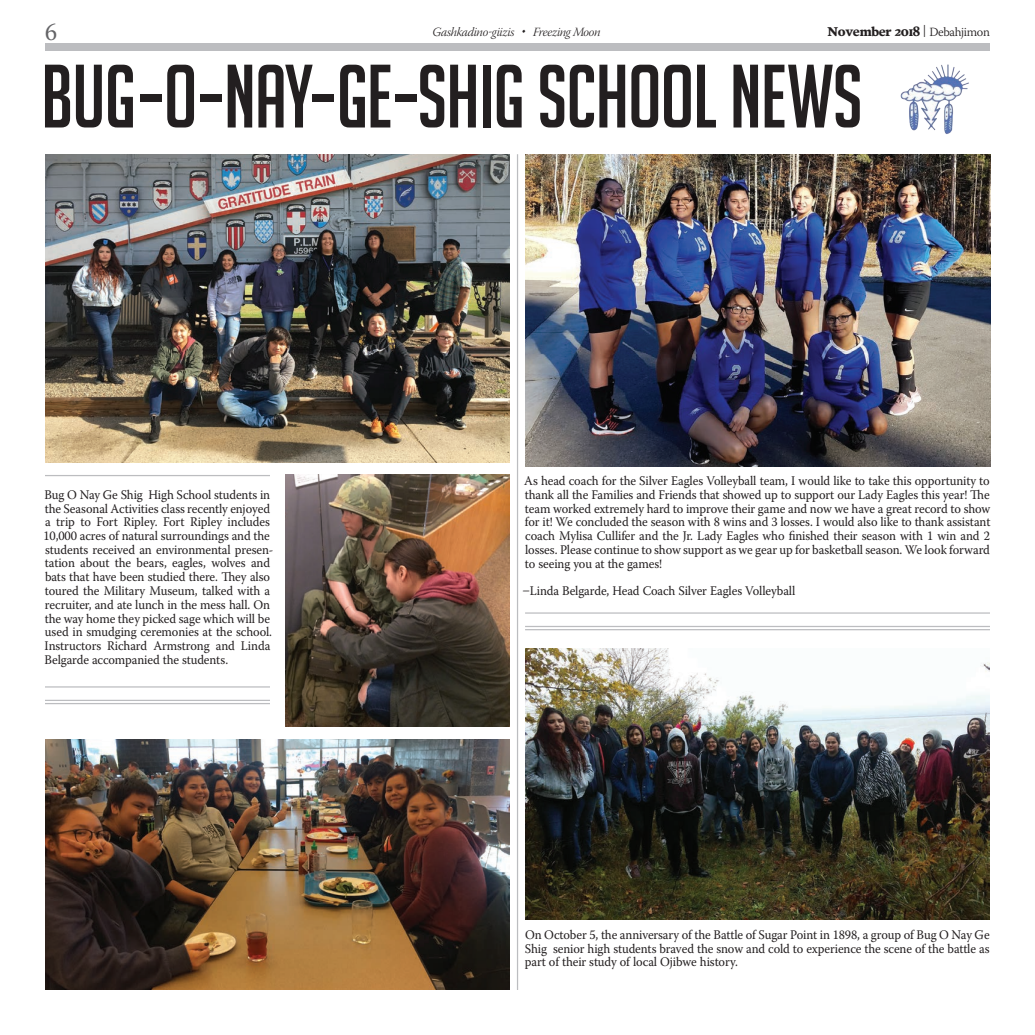
<style>
.page{position:relative;width:1035px;height:1035px;background:#fff}
.page>*{position:absolute;margin:0;border:0;box-sizing:border-box;transform-origin:0 0}
.t1{font:87.5px "Big Noodle Titling";letter-spacing:-.01em;color:#231f20;scale:.95 1}
.t2{font:25px "Warnock Pro";color:#636366;scale:.95 1}
.t3{font:13.12px/13.8px "Warnock Pro";letter-spacing:-.01em;color:#231f20;text-align:justify;scale:.95 1}
.t4{font:12.5px "Warnock Pro Light It Subh";letter-spacing:-.025em;color:#231f20}
.t5{font:700 12.5px "Poynter Text";letter-spacing:-.025em;color:#231f20}
.s1{font-family:"Warnock Pro";font-weight:300}
</style>
<div class="page">
<div style="left:45px;top:43px;width:945px;height:8px;background:#bcbdc0"></div>
<img style="left:45px;top:154px;width:465px;height:309px">
<img style="left:45px;top:739px;width:465px;height:251px">
<img style="left:285px;top:475px;width:225px;height:252px">
<img style="left:525px;top:648px;width:465px;height:272px">
<img style="left:900px;top:64px;width:69px;height:70px">
<img style="left:525px;top:154px;width:465px;height:312px">
<hr style="left:46px;top:686px;width:223px;height:2px;background:#bcbdc0">
<hr style="left:526px;top:612px;width:463px;height:2px;background:#bcbdc0">
<hr style="left:46px;top:475px;width:223px;height:1px;background:#bcbdc0">
<hr style="left:517px;top:155px;width:1px;height:834px;background:#bcbdc0">
<hr style="left:46px;top:700px;width:223px;height:1px;background:#bcbdc0">
<hr style="left:526px;top:626px;width:463px;height:1px;background:#bcbdc0">
<hr style="left:46px;top:703px;width:223px;height:1px;background:#bcbdc0">
<hr style="left:526px;top:629px;width:463px;height:1px;background:#bcbdc0">
<h2 class="t2" style="left:45px;top:17px;width:14px">6</h2>
<p class="t4" style="left:433px;top:25px;width:170px">Gashkadino-giizis • Freezing Moon</p>
<p class="t5" style="left:828px;top:26px;width:164px">November 2018 <span class="s1">| Debahjimon</span></p>
<h1 class="t1" style="left:41px;top:49px;width:866px">BUG−O−NAY−GE−SHIG SCHOOL NEWS</h1>
<p class="t3" style="left:43px;top:487px;width:244px;text-align:left">Bug O Nay Ge Shig High School students in the Seasonal Activities class recently enjoyed a trip to Fort Ripley. Fort Ripley includes 10,000 acres of natural surroundings and the students received an environmental presen&shy;tation about the bears, eagles, wolves and bats that have been studied there. They also toured the Military Museum, talked with a recruiter, and ate lunch in the mess hall. On the way home they picked sage which will be used in smudging ceremonies at the school.<br>Instructors Richard Armstrong and Linda Belgarde accompanied the students.</p>
<p class="t3" style="left:524px;top:474px;width:492px">As head coach for the Silver Eagles Volleyball team, I would like to take this opportunity to thank all the Families and Friends that showed up to support our Lady Eagles this year! The team worked extremely hard to improve their game and now we have a great record to show for it! We concluded the season with 8 wins and 3 losses. I would also like to thank assistant coach Mylisa Cullifer and the Jr. Lady Eagles who finished their season with 1 win and 2 losses. Please continue to show support as we gear up for basketball season. We look forward to seeing you at the games!</p>
<p class="t3" style="left:522px;top:584px;width:289px">–Linda Belgarde, Head Coach Silver Eagles Volleyball</p>
<p class="t3" style="left:525px;top:927px;width:491px">On October 5, the anniversary of the Battle of Sugar Point in 1898, a group of Bug O Nay Ge Shig senior high students braved the snow and cold to experience the scene of the battle as part of their study of local Ojibwe history.</p>
</div>
